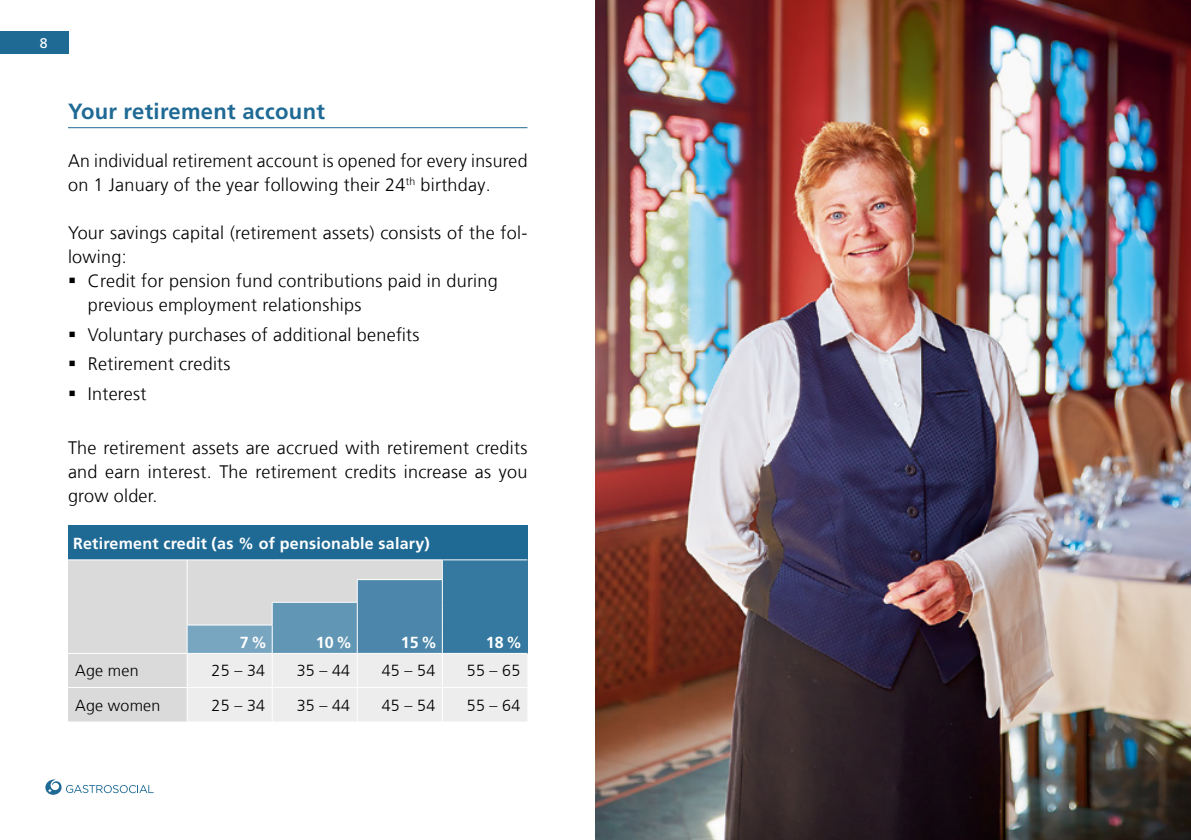
<style>
.page{position:relative;width:1191px;height:840px;background:#fff}
.page>*{position:absolute;margin:0;border:0;box-sizing:border-box;transform-origin:0 0}
.t1{font:700 22px "Frutiger LT Com";letter-spacing:.015em;color:#1f6a95}
.t2{font:300 18px/24px "Frutiger LT Com";letter-spacing:.015em;color:#000}
.t3{font:300 16px "Frutiger LT Com";letter-spacing:.015em;color:#000}
.t4{font:700 16px "Frutiger LT Com";letter-spacing:.015em;color:#fff}
.t5{font:14px "Frutiger LT Com";color:#fff}
</style>
<div class="page">
<img style="left:595px;top:0;width:596px;height:839px">
<div style="left:0;top:31px;width:68px;height:22px;background:#1f6a95"></div>
<svg style="left:45px;top:779px;width:109px;height:15px"></svg>
<hr style="left:68px;top:127px;width:459px;height:1px;background:#1f6a95">
<div style="left:68px;top:525px;width:459px;height:34px;background:#1f6a95"></div>
<div style="left:68px;top:560px;width:119px;height:161px;background:#dadada"></div>
<hr style="left:68px;top:652px;width:119px;height:1px;background:#fff">
<hr style="left:68px;top:686px;width:119px;height:1px;background:#fff">
<svg style="left:187px;top:560px;width:340px;height:161px;background:#aec4d1"></svg>
<p class="t5" style="left:40px;top:34px;width:9px">8</p>
<p class="t1" style="left:68px;top:97px;width:258px">Your retirement account</p>
<p class="t2" style="left:68px;top:148px;width:461px">An individual retirement account is opened for every insured on 1 January of the year following their 24<sup>th</sup> birthday.</p>
<p class="t2" style="left:68px;top:220px;width:461px">Your savings capital (retirement assets) consists of the fol-</p>
<p class="t2" style="left:68px;top:244px;width:60px">lowing:</p>
<p class="t2" style="left:88px;top:268px;width:411px">Credit for pension fund contributions paid in during</p>
<p class="t2" style="left:88px;top:292px;width:275px">previous employment relationships</p>
<p class="t2" style="left:88px;top:319px;width:333px;line-height:29.6px">Voluntary purchases of additional benefits<br>Retirement credits<br>Interest</p>
<p class="t2" style="left:68px;top:435px;width:461px;text-align:justify">The retirement assets are accrued with retirement credits and earn interest. The retirement credits increase as you grow older.</p>
<p class="t4" style="left:73px;top:533px;width:358px">Retirement credit (as % of pensionable salary)</p>
<p class="t4" style="left:240px;top:632px;width:29px">7%</p>
<p class="t4" style="left:316px;top:632px;width:38px">10%</p>
<p class="t4" style="left:401px;top:632px;width:38px">15%</p>
<p class="t4" style="left:486px;top:632px;width:38px">18%</p>
<p class="t3" style="left:75px;top:660px;width:65px">Age men</p>
<p class="t3" style="left:212px;top:660px;width:55px">25 – 34</p>
<p class="t3" style="left:297px;top:660px;width:55px">35 – 44</p>
<p class="t3" style="left:382px;top:660px;width:55px">45 – 54</p>
<p class="t3" style="left:467px;top:660px;width:55px">55 – 65</p>
<p class="t3" style="left:75px;top:694px;width:87px">Age women</p>
<p class="t3" style="left:212px;top:694px;width:55px">25 – 34</p>
<p class="t3" style="left:297px;top:694px;width:55px">35 – 44</p>
<p class="t3" style="left:382px;top:694px;width:55px">45 – 54</p>
<p class="t3" style="left:467px;top:694px;width:55px">55 – 64</p>
</div>
